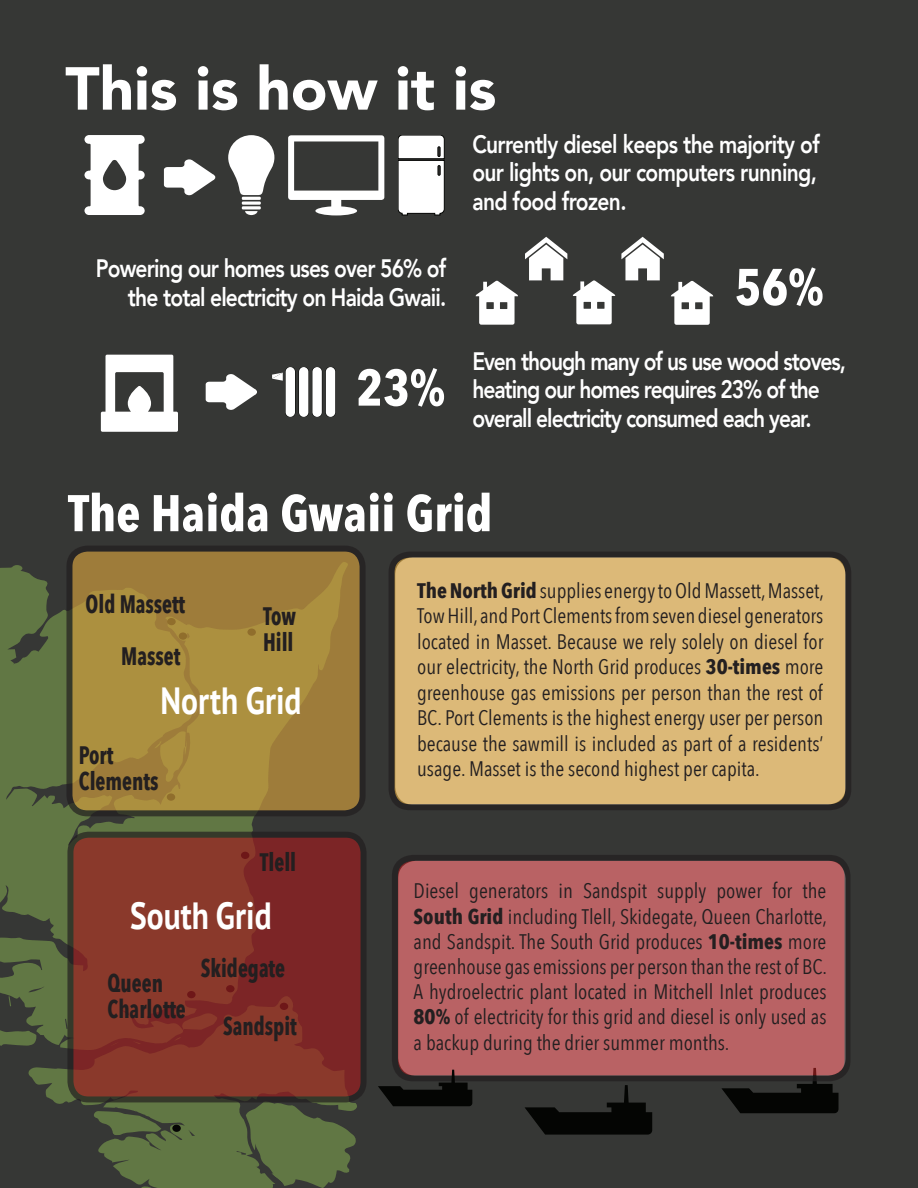
<style>
.page{position:relative;width:918px;height:1188px;background:#363735}
.page>*{position:absolute;margin:0;border:0;box-sizing:border-box;transform-origin:0 0}
.t1{font:900 60px "Avenir";color:#fff}
.t2{font:700 51px "Avenir Next Condensed";color:#fff}
.t3{font:700 37.8px "PT Sans";color:#fff;scale:.83 1}
.t4{font:800 25.2px/28.5px "Avenir";letter-spacing:-.04em;color:#fff;text-align:justify;scale:.83 1}
.t5{font:700 25.2px/25.5px "Avenir Next Condensed";color:#231f20;scale:.83 1}
.t6{font:21px/25.5px "Avenir Next Condensed";color:#231f20;text-align:justify}
.s1{font-weight:700}
</style>
<div class="page">
<svg style="left:0;top:553px;width:254px;height:467px;fill:#617744"></svg>
<svg style="left:28px;top:996px;width:445px;height:192px"></svg>
<svg style="left:0;top:1020px;width:37px;height:26px"></svg>
<svg style="left:215px;top:1101px;width:142px;height:87px"></svg>
<svg style="left:93px;top:1107px;width:68px;height:28px"></svg>
<svg style="left:9px;top:996px;width:2px;height:10px"></svg>
<svg style="left:180px;top:1128px;width:10px;height:4px"></svg>
<div style="left:172px;top:1125px;width:9px;height:7px;background:#050504;border-radius:50%"></div>
<svg style="left:69px;top:549px;width:294px;height:264px;background:#a5863c"></svg>
<div style="left:66px;top:546px;width:300px;height:270px;border:6px solid #231f20;border-radius:18px"></div>
<svg style="left:70px;top:835px;width:294px;height:264px;background:#843129"></svg>
<div style="left:67px;top:832px;width:300px;height:270px;border:6px solid #231f20;border-radius:18px"></div>
<svg style="left:84px;top:135px;width:61px;height:80px"></svg>
<svg style="left:228px;top:135px;width:46px;height:60px"></svg>
<hr style="left:242px;top:197px;width:19px;height:3px;background:#fff">
<svg style="left:242px;top:201px;width:19px;height:4px"></svg>
<hr style="left:242px;top:206px;width:19px;height:3px;background:#fff">
<svg style="left:245px;top:211px;width:13px;height:4px"></svg>
<svg style="left:398px;top:135px;width:46px;height:80px;background:#e6e6e6"></svg>
<svg style="left:288px;top:135px;width:96px;height:80px"></svg>
<svg style="left:164px;top:159px;width:51px;height:36px"></svg>
<svg style="left:525px;top:237px;width:42px;height:43px"></svg>
<svg style="left:476px;top:281px;width:42px;height:44px"></svg>
<svg style="left:573px;top:280px;width:42px;height:44px"></svg>
<svg style="left:621px;top:237px;width:43px;height:43px"></svg>
<svg style="left:671px;top:281px;width:42px;height:44px"></svg>
<div style="left:286px;top:367px;width:9px;height:50px;background:#fff;border-radius:5px"></div>
<div style="left:299px;top:367px;width:9px;height:50px;background:#fff;border-radius:5px"></div>
<div style="left:326px;top:367px;width:9px;height:50px;background:#fff;border-radius:5px"></div>
<div style="left:312px;top:367px;width:10px;height:50px;background:#fff;border-radius:5px"></div>
<svg style="left:272px;top:373px;width:11px;height:8px"></svg>
<svg style="left:101px;top:355px;width:77px;height:77px"></svg>
<svg style="left:206px;top:374px;width:51px;height:36px"></svg>
<div style="left:392px;top:555px;width:456px;height:252px;background:#dcb978;border-radius:18px"></div>
<div style="left:389px;top:552px;width:462px;height:258px;border:6px solid #231f20;border-radius:18px"></div>
<svg style="left:721px;top:1081px;width:117px;height:32px"></svg>
<div style="left:395px;top:858px;width:453px;height:220px;background:#b96264;border-radius:18px"></div>
<div style="left:392px;top:855px;width:459px;height:226px;border:6px solid #231f20;border-radius:18px"></div>
<svg style="left:525px;top:1085px;width:127px;height:50px"></svg>
<svg style="left:378px;top:1070px;width:94px;height:36px"></svg>
<h1 class="t1" style="left:65px;top:50px;width:433px">This is how it is</h1>
<p class="t4" style="left:96px;top:255px;width:424px;text-align:right">Powering our homes uses over 56% of the total electricity on Haida Gwaii.</p>
<h2 class="t2" style="left:356px;top:355px;width:90px">23%</h2>
<p class="t4" style="left:472px;top:131px;width:420px">Currently diesel keeps the majority of our lights on, our computers running, and food frozen.</p>
<h2 class="t2" style="left:735px;top:254px;width:90px">56%</h2>
<p class="t4" style="left:472px;top:348px;width:452px;text-align:left">Even though many of us use wood stoves, heating our homes requires 23% of the overall electricity consumed each year.</p>
<h2 class="t2" style="left:68px;top:480px;width:426px">The Haida Gwaii Grid</h2>
<p class="t5" style="left:86px;top:593px;width:122px">Old Massett</p>
<p class="t5" style="left:121px;top:645px;width:73px">Masset</p>
<p class="t5" style="left:263px;top:605px;width:41px">Tow<br>Hill</p>
<h3 class="t3" style="left:161px;top:680px;width:171px">North Grid</h3>
<p class="t5" style="left:79px;top:743px;width:97px">Port<br>Clements</p>
<p class="t5" style="left:260px;top:851px;width:46px">Tlell</p>
<h3 class="t3" style="left:130px;top:895px;width:172px">South Grid</h3>
<p class="t5" style="left:108px;top:971px;width:96px">Queen<br>Charlotte</p>
<p class="t5" style="left:201px;top:957px;width:103px">Skidegate</p>
<p class="t5" style="left:223px;top:1015px;width:90px">Sandspit</p>
<p class="t6" style="left:417px;top:578px;width:408px"><span class="s1">The North Grid</span> supplies energy to Old Massett, Masset, Tow Hill, and Port Clements from seven diesel generators located in Masset. Because we rely solely on diesel for our electricity, the North Grid produces <span class="s1">30-times</span> more greenhouse gas emissions per person than the rest of BC. Port Clements is the highest energy user per person because the sawmill is included as part of a residents’ usage. Masset is the second highest per capita.</p>
<p class="t6" style="left:414px;top:879px;width:415px">Diesel generators in Sandspit supply power for the <span class="s1">South Grid</span> including Tlell, Skidegate, Queen Charlotte, and Sandspit. The South Grid produces <span class="s1">10-times</span> more greenhouse gas emissions per person than the rest of BC.<br>A hydroelectric plant located in Mitchell Inlet produces <span class="s1">80%</span> of electricity for this grid and diesel is only used as a backup during the drier summer months.</p>
</div>
